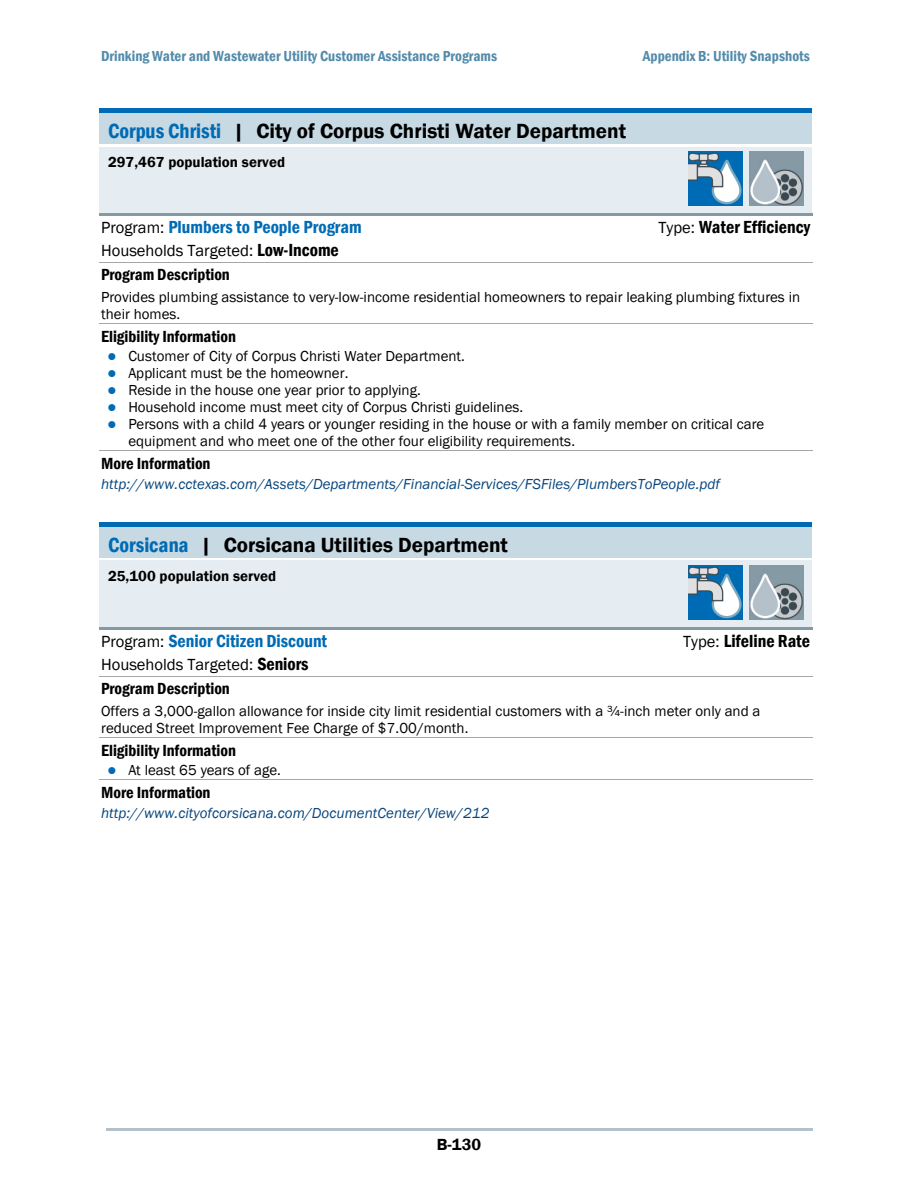
<style>
.page{position:relative;width:918px;height:1188px;background:#fff}
.page>*{position:absolute;margin:0;border:0;box-sizing:border-box;transform-origin:0 0}
.t1{font:600 21px "Franklin Gothic";color:#000}
.t2{font:600 condensed 18px "Franklin Gothic";color:#006bb5}
.t3{font:600 condensed 18px "Franklin Gothic";color:#000}
.t4{font:600 condensed 16.5px "Franklin Gothic";color:#000}
.t5{font:16.5px "Franklin Gothic";color:#000}
.t6{font:600 16.5px "Franklin Gothic";color:#000}
.t7{font:15px/17px "Franklin Gothic";color:#000}
.t8{font:italic 15px "Franklin Gothic";color:#06457d}
.t9{font:600 condensed 15px "Franklin Gothic";letter-spacing:.005em;color:#538baa}
.t10{font:600 15px "Franklin Gothic";color:#000}
.s1{font-stretch:condensed;color:#006bb5}
.s2{font-weight:400;font-stretch:normal;font-size:16.5px;color:#000}
.s3{font-weight:400;font-stretch:normal;font-size:16.5px}
.s4{font-weight:600;font-stretch:condensed;font-size:18px}
.s5{color:#006bb5}
</style>
<div class="page">
<hr style="left:106px;top:1129px;width:706px;height:2px;background:#b4c1ca">
<div style="left:99px;top:112px;width:713px;height:32px;background:#c7d9e3"></div>
<hr style="left:99px;top:108px;width:713px;height:4px;background:#006bb5">
<div style="left:99px;top:147px;width:713px;height:66px;background:#e6edf2"></div>
<img style="left:688px;top:152px;width:54px;height:54px">
<img style="left:749px;top:152px;width:54px;height:54px">
<hr style="left:99px;top:213px;width:713px;height:2px;background:#8599a5">
<hr style="left:99px;top:262px;width:713px;height:1px;background:#a6a6a6">
<hr style="left:99px;top:323px;width:713px;height:1px;background:#a6a6a6">
<hr style="left:99px;top:450px;width:713px;height:1px;background:#a6a6a6">
<div style="left:99px;top:526px;width:713px;height:32px;background:#c7d9e3"></div>
<hr style="left:99px;top:522px;width:713px;height:4px;background:#006bb5">
<div style="left:99px;top:561px;width:713px;height:66px;background:#e6edf2"></div>
<img style="left:688px;top:566px;width:54px;height:54px">
<img style="left:749px;top:566px;width:54px;height:54px">
<hr style="left:99px;top:627px;width:713px;height:2px;background:#8599a5">
<hr style="left:99px;top:676px;width:713px;height:1px;background:#a6a6a6">
<hr style="left:99px;top:737px;width:713px;height:1px;background:#a6a6a6">
<hr style="left:99px;top:779px;width:713px;height:1px;background:#a6a6a6">
<p class="t9" style="left:101px;top:46px;width:398px">Drinking Water and Wastewater Utility Customer Assistance Programs</p>
<p class="t9" style="left:643px;top:46px;width:168px">Appendix B: Utility Snapshots</p>
<h2 class="t1" style="left:108px;top:118px;width:520px"><span class="s1">Corpus Christi</span> | City of Corpus Christi Water Department</h2>
<p class="t10" style="left:108px;top:153px;width:179px">297,467 population served</p>
<h3 class="t2" style="left:101px;top:215px;width:262px"><span class="s2">Program:</span> Plumbers to People Program</h3>
<h3 class="t3" style="left:658px;top:215px;width:153px"><span class="s3">Type:</span> Water Efficiency</h3>
<h3 class="t5" style="left:101px;top:240px;width:239px">Households Targeted: <span class="s4">Low-Income</span></h3>
<h4 class="t4" style="left:101px;top:264px;width:130px">Program Description</h4>
<p class="t7" style="left:101px;top:289px;width:701px">Provides plumbing assistance to very-low-income residential homeowners to repair leaking plumbing fixtures in their homes.</p>
<h4 class="t4" style="left:101px;top:326px;width:136px">Eligibility Information</h4>
<p class="t7" style="left:108px;top:348px;width:359px"><span class="s5">●</span> Customer of City of Corpus Christi Water Department.</p>
<p class="t7" style="left:108px;top:364px;width:242px"><span class="s5">●</span> Applicant must be the homeowner.</p>
<p class="t7" style="left:108px;top:382px;width:315px"><span class="s5">●</span> Reside in the house one year prior to applying.</p>
<p class="t7" style="left:108px;top:399px;width:417px"><span class="s5">●</span> Household income must meet city of Corpus Christi guidelines.</p>
<p class="t7" style="left:128px;top:416px;width:638px;text-indent:-21px"><span class="s5">●</span> Persons with a child 4 years or younger residing in the house or with a family member on critical care equipment and who meet one of the other four eligibility requirements.</p>
<h4 class="t4" style="left:101px;top:453px;width:111px">More Information</h4>
<p class="t8" style="left:101px;top:475px;width:620px">http://www.cctexas.com/Assets/Departments/Financial-Services/FSFiles/PlumbersToPeople.pdf</p>
<h2 class="t1" style="left:108px;top:532px;width:402px"><span class="s1">Corsicana</span> | Corsicana Utilities Department</h2>
<p class="t10" style="left:108px;top:566px;width:170px">25,100 population served</p>
<h3 class="t2" style="left:101px;top:629px;width:228px"><span class="s2">Program:</span> Senior Citizen Discount</h3>
<h3 class="t3" style="left:683px;top:629px;width:129px"><span class="s3">Type:</span> Lifeline Rate</h3>
<h3 class="t5" style="left:101px;top:654px;width:209px">Households Targeted: <span class="s4">Seniors</span></h3>
<h4 class="t4" style="left:101px;top:678px;width:130px">Program Description</h4>
<p class="t7" style="left:101px;top:703px;width:661px">Offers a 3,000-gallon allowance for inside city limit residential customers with a ¾-inch meter only and a reduced Street Improvement Fee Charge of $7.00/month.</p>
<h4 class="t4" style="left:101px;top:740px;width:136px">Eligibility Information</h4>
<p class="t7" style="left:108px;top:761px;width:175px"><span class="s5">●</span> At least 65 years of age.</p>
<h4 class="t4" style="left:101px;top:781px;width:111px">More Information</h4>
<p class="t8" style="left:101px;top:804px;width:390px">http://www.cityofcorsicana.com/DocumentCenter/View/212</p>
<p class="t6" style="left:437px;top:1135px;width:46px">B-130</p>
</div>
